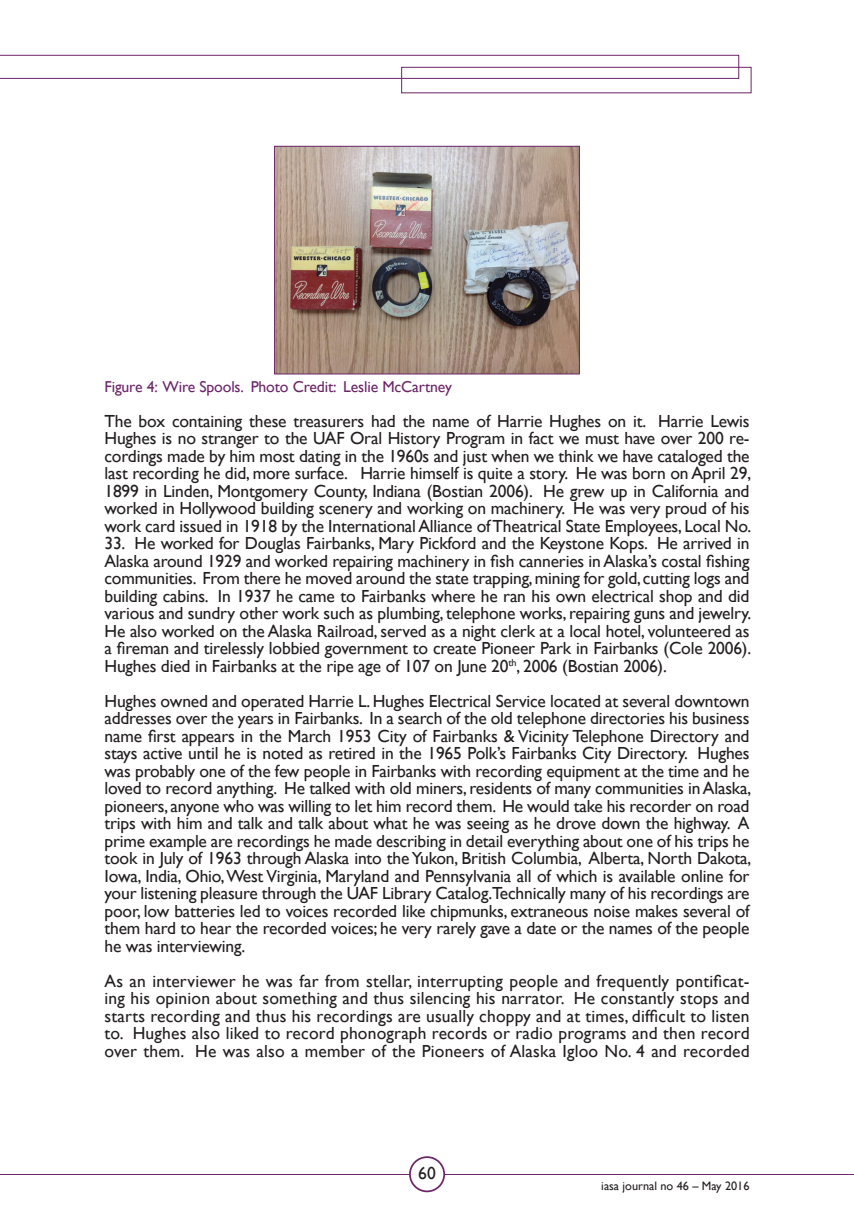
<style>
.page{position:relative;width:854px;height:1226px;background:#fff}
.page>*{position:absolute;margin:0;border:0;box-sizing:border-box;transform-origin:0 0}
.t1{font:17.5px/17.5px "Gill Sans";letter-spacing:-.01em;color:#231f20;text-align:justify}
.t2{font:15.75px "Gill Sans";letter-spacing:-.01em;color:#6c2669}
.t3{font:12.25px "Gill Sans";color:#231f20}
</style>
<div class="page">
<hr style="left:0;top:1174px;width:849px;height:1px;background:#6c2669">
<div style="left:410px;top:1157px;width:34px;height:34px;background:#fff;border-radius:50%"></div>
<div style="left:409px;top:1156px;width:36px;height:36px;border:2px solid #6c2669;border-radius:50%"></div>
<svg style="left:0;top:55px;width:739px;height:24px"></svg>
<div style="left:401px;top:67px;width:350px;height:26px;border:1px solid #6c2669"></div>
<img style="left:276px;top:148px;width:302px;height:224px">
<div style="left:274px;top:146px;width:306px;height:228px;border:1px solid #6c2669"></div>
<p class="t2" style="left:104px;top:377px;width:349px">Figure 4: Wire Spools. Photo Credit: Leslie McCartney</p>
<p class="t1" style="left:104px;top:412px;width:648px">The box containing these treasurers had the name of Harrie Hughes on it. Harrie Lewis Hughes is no stranger to the UAF Oral History Program in fact we must have over 200 re&shy;cordings made by him most dating in the 1960s and just when we think we have cataloged the last recording he did, more surface. Harrie himself is quite a story. He was born on April 29, 1899 in Linden, Montgomery County, Indiana (Bostian 2006). He grew up in California and worked in Hollywood building scenery and working on machinery. He was very proud of his work card issued in 1918 by the International Alliance of Theatrical State Employees, Local No.</p>
<p class="t1" style="left:104px;top:534px;width:648px">33. He worked for Douglas Fairbanks, Mary Pickford and the Keystone Kops. He arrived in Alaska around 1929 and worked repairing machinery in fish canneries in Alaska’s costal fishing communities. From there he moved around the state trapping, mining for gold, cutting logs and building cabins. In 1937 he came to Fairbanks where he ran his own electrical shop and did various and sundry other work such as plumbing, telephone works, repairing guns and jewelry.<br>He also worked on the Alaska Railroad, served as a night clerk at a local hotel, volunteered as a fireman and tirelessly lobbied government to create Pioneer Park in Fairbanks (Cole 2006).<br>Hughes died in Fairbanks at the ripe age of 107 on June 20<sup>th</sup>, 2006 (Bostian 2006).</p>
<p class="t1" style="left:104px;top:692px;width:648px">Hughes owned and operated Harrie L. Hughes Electrical Service located at several downtown addresses over the years in Fairbanks. In a search of the old telephone directories his business name first appears in the March 1953 City of Fairbanks &amp; Vicinity Telephone Directory and stays active until he is noted as retired in the 1965 Polk’s Fairbanks City Directory. Hughes was probably one of the few people in Fairbanks with recording equipment at the time and he loved to record anything. He talked with old miners, residents of many communities in Alaska, pioneers, anyone who was willing to let him record them. He would take his recorder on road trips with him and talk and talk about what he was seeing as he drove down the highway. A prime example are recordings he made describing in detail everything about one of his trips he took in July of 1963 through Alaska into the Yukon, British Columbia, Alberta, North Dakota, Iowa, India, Ohio, West Virginia, Maryland and Pennsylvania all of which is available online for your listening pleasure through the UAF Library Catalog.Technically many of his recordings are poor, low batteries led to voices recorded like chipmunks, extraneous noise makes several of them hard to hear the recorded voices; he very rarely gave a date or the names of the people he was interviewing.</p>
<p class="t1" style="left:104px;top:972px;width:647px">As an interviewer he was far from stellar, interrupting people and frequently pontificat&shy;ing his opinion about something and thus silencing his narrator. He constantly stops and starts recording and thus his recordings are usually choppy and at times, difficult to listen to. Hughes also liked to record phonograph records or radio programs and then record over them. He was also a member of the Pioneers of Alaska Igloo No. 4 and recorded</p>
<p class="t1" style="left:418px;top:1164px;width:19px">60</p>
<p class="t3" style="left:601px;top:1178px;width:150px">iasa journal no 46 – May 2016</p>
</div>
